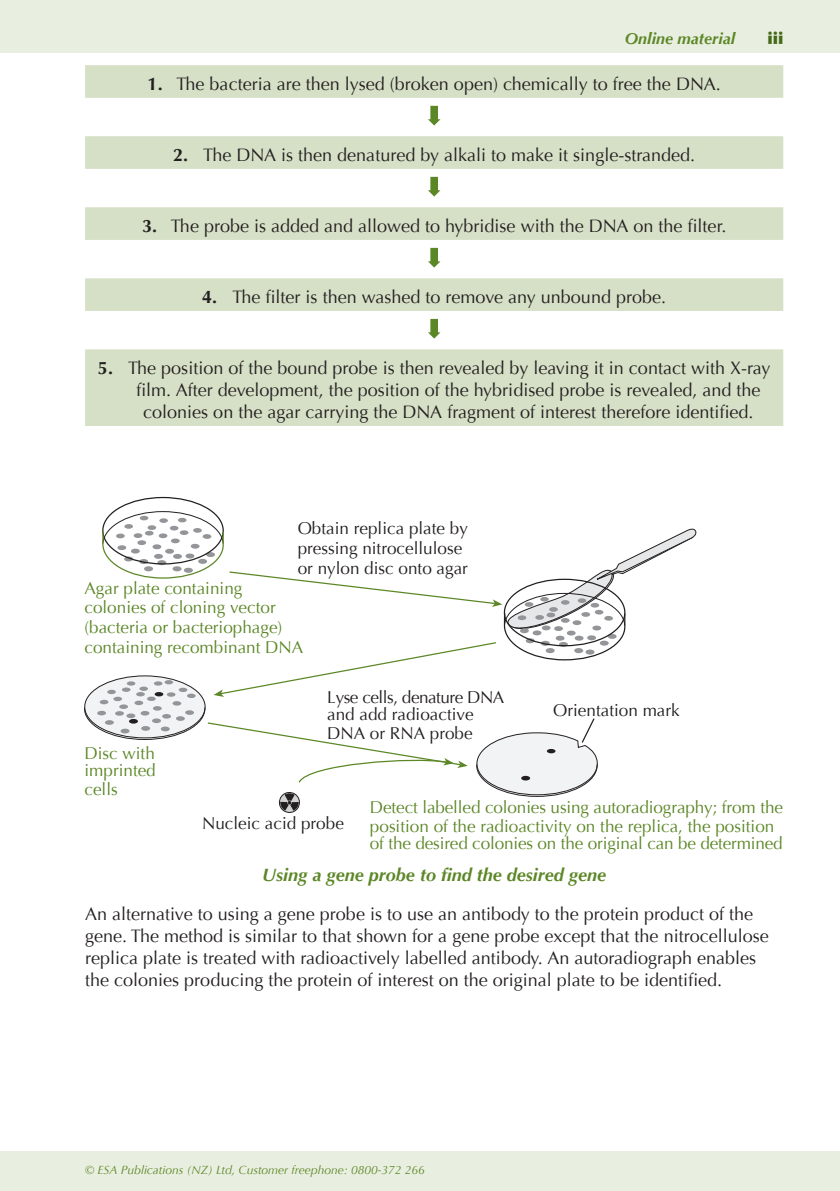
<style>
.page{position:relative;width:840px;height:1191px;background:#fff}
.page>*{position:absolute;margin:0;border:0;box-sizing:border-box;transform-origin:0 0}
.Body_text_indent{font:18px "Optima";color:#231f20}
.Body_Text{font:18px/22px "Optima";color:#231f20}
.Caption{font:italic 700 18px "Optima";color:#5c8727}
.t1{font:17.2px/19.6px "Optima";color:#5c8727}
.t2{font:17.2px/19.8px "Optima";color:#231f20}
.t3{font:italic 700 16px "Optima";color:#5c8727}
.t4{font:900 16px "Optima";color:#446a19}
.t5{font:italic 12px "Optima";color:#5c8727}
.s1{font-weight:700}
</style>
<div class="page">
<div style="left:1px;top:1151px;width:838px;height:40px;background:#e9efe0"></div>
<div style="left:1px;top:0;width:838px;height:52px;background:#e9efe0"></div>
<svg style="left:85px;top:65px;width:697px;height:361px;fill:#d5e0c6"></svg>
<svg style="left:427px;top:106px;width:13px;height:19px"></svg>
<svg style="left:427px;top:177px;width:13px;height:19px"></svg>
<svg style="left:427px;top:248px;width:13px;height:19px"></svg>
<svg style="left:427px;top:319px;width:13px;height:20px"></svg>
<svg style="left:84px;top:496px;width:613px;height:317px"></svg>
<p class="t3" style="left:624px;top:30px;width:112px">Online material</p>
<p class="t4" style="left:767px;top:29px;width:17px">iii</p>
<p class="Body_text_indent" style="left:148px;top:73px;width:574px"><span class="s1">1.</span> The bacteria are then lysed (broken open) chemically to free the DNA.</p>
<p class="Body_text_indent" style="left:173px;top:144px;width:523px"><span class="s1">2.</span> The DNA is then denatured by alkali to make it single-stranded.</p>
<p class="Body_text_indent" style="left:142px;top:215px;width:585px"><span class="s1">3.</span> The probe is added and allowed to hybridise with the DNA on the filter.</p>
<p class="Body_text_indent" style="left:202px;top:286px;width:465px"><span class="s1">4.</span> The filter is then washed to remove any unbound probe.</p>
<p class="Body_text_indent" style="left:98px;top:357px;width:673px"><span class="s1">5.</span> The position of the bound probe is then revealed by leaving it in contact with X-ray</p>
<p class="Body_text_indent" style="left:136px;top:379px;width:625px">film. After development, the position of the hybridised probe is revealed, and the</p>
<p class="Body_text_indent" style="left:143px;top:401px;width:611px">colonies on the agar carrying the DNA fragment of interest therefore identified.</p>
<p class="t2" style="left:297px;top:518px;width:172px">Obtain replica plate by pressing nitrocellulose or nylon disc onto agar</p>
<p class="t1" style="left:84px;top:578px;width:220px">Agar plate containing colonies of cloning vector (bacteria or bacteriophage) containing recombinant DNA</p>
<p class="t1" style="left:84px;top:744px;width:73px;line-height:17px">Disc with imprinted</p>
<p class="t1" style="left:84px;top:779px;width:35px">cells</p>
<p class="t2" style="left:327px;top:688px;width:179px;line-height:17.2px">Lyse cells, denature DNA and add radioactive</p>
<p class="t2" style="left:327px;top:723px;width:147px">DNA or RNA probe</p>
<p class="t2" style="left:553px;top:700px;width:128px">Orientation mark</p>
<p class="t2" style="left:202px;top:813px;width:143px">Nucleic acid probe</p>
<p class="t1" style="left:370px;top:798px;width:414px;line-height:19px">Detect labelled colonies using autoradiography; from the position of the radioactivity on the replica, the position</p>
<p class="t1" style="left:370px;top:834px;width:414px">of the desired colonies on the original can be determined</p>
<p class="Caption" style="left:262px;top:864px;width:345px">Using a gene probe to find the desired gene</p>
<p class="Body_Text" style="left:85px;top:903px;width:684px">An alternative to using a gene probe is to use an antibody to the protein product of the gene. The method is similar to that shown for a gene probe except that the nitrocellulose replica plate is treated with radioactively labelled antibody. An autoradiograph enables the colonies producing the protein of interest on the original plate to be identified.</p>
<p class="t5" style="left:85px;top:1162px;width:341px">© ESA Publications (NZ) Ltd, Customer freephone: 0800-372 266</p>
</div>
